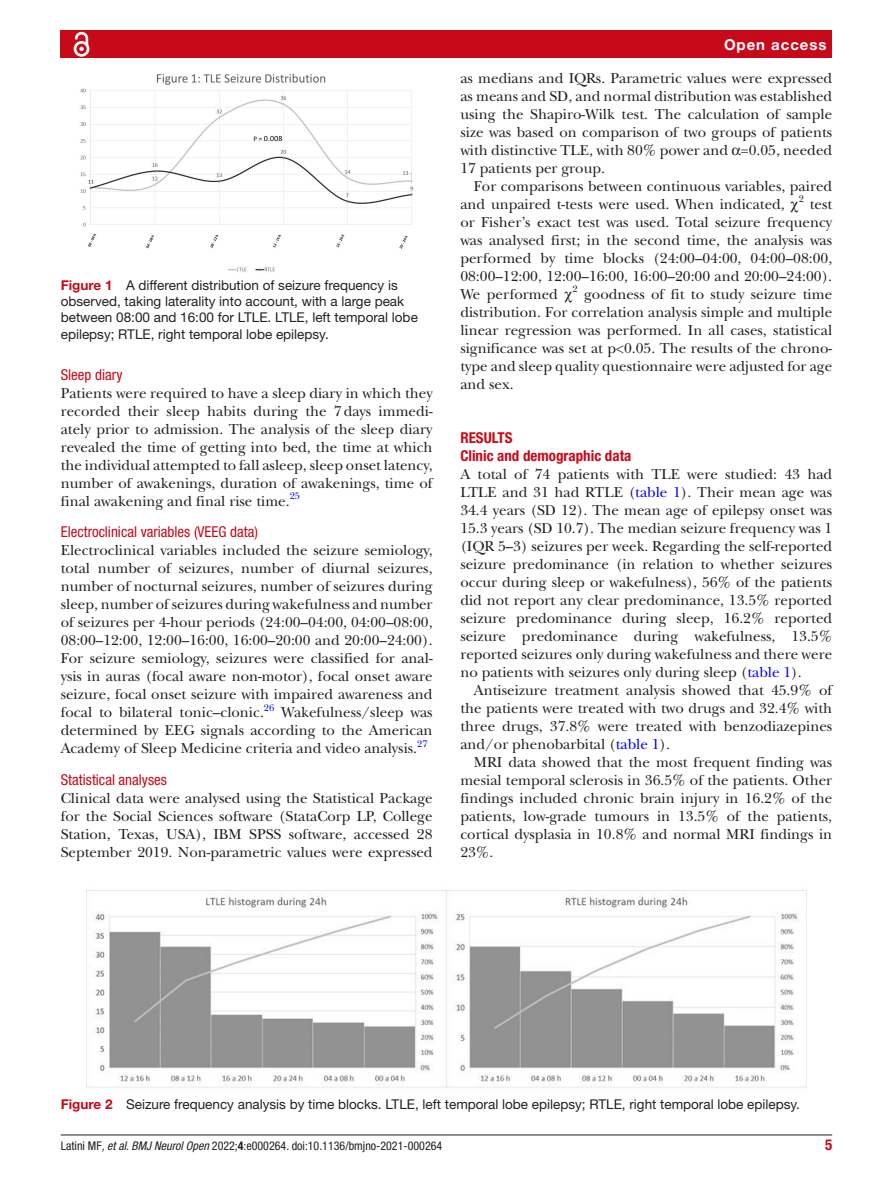
<style>
.page{position:relative;width:893px;height:1191px;background:#fff}
.page>*{position:absolute;margin:0;border:0;box-sizing:border-box;transform-origin:0 0}
.t1{font:15px/18px "New Baskerville";color:#231f20;text-align:justify}
.t2{font:condensed 15px "Helvetica Neue LT Std";color:#c80919}
.t3{font:700 condensed 15px/18px "Helvetica Neue LT Std";color:#c80919}
.t4{font:700 15px "Helvetica Neue LT Std";letter-spacing:.065em;color:#fff}
.t5{font:13.5px/16.2px "Helvetica Neue LT Std";color:#231f20}
.t6{font:condensed 12px "Helvetica Neue LT Std";color:#231f20}
.t7{font:9.9px "New Baskerville";color:#00f}
.t8{font:9.9px "New Baskerville";color:#231f20}
.s1{font-weight:700;color:#c80919}
.s2{color:#00f}
.s3{font-style:italic}
.s4{font-weight:700}
</style>
<div class="page">
<hr style="left:61px;top:1134px;width:771px;height:1px;background:#231f20">
<div style="left:61px;top:31px;width:771px;height:27px;background:#c80919"></div>
<svg style="left:73px;top:31px;width:17px;height:26px"></svg>
<img style="left:80px;top:73px;width:333px;height:199px">
<img style="left:86px;top:890px;width:720px;height:198px">
<p class="t5" style="left:61px;top:277px;width:359px"><span class="s1">Figure 1</span> A different distribution of seizure frequency is observed, taking laterality into account, with a large peak between 08:00 and 16:00 for LTLE. LTLE, left temporal lobe epilepsy; RTLE, right temporal lobe epilepsy.</p>
<p class="t2" style="left:61px;top:366px;width:63px">Sleep diary</p>
<p class="t1" style="left:61px;top:384px;width:373px">Patients were required to have a sleep diary in which they recorded their sleep habits during the 7days immedi&shy;ately prior to admission. The analysis of the sleep diary revealed the time of getting into bed, the time at which the individual attempted to fall asleep, sleep onset latency, number of awakenings, duration of awakenings, time of final awakening and final rise time.</p>
<p class="t7" style="left:290px;top:490px;width:12px">25</p>
<p class="t2" style="left:61px;top:523px;width:199px">Electroclinical variables (VEEG data)</p>
<p class="t1" style="left:61px;top:541px;width:373px">Electroclinical variables included the seizure semiology, total number of seizures, number of diurnal seizures, number of nocturnal seizures, number of seizures during sleep, number of seizures during wakefulness and number of seizures per 4-hour periods (24:00–04:00, 04:00–08:00, 08:00–12:00, 12:00–16:00, 16:00–20:00 and 20:00–24:00).<br>For seizure semiology, seizures were classified for anal&shy;ysis in auras (focal aware non-motor), focal onset aware seizure, focal onset seizure with impaired awareness and focal to bilateral tonic–clonic.</p>
<p class="t7" style="left:264px;top:701px;width:12px">26</p>
<p class="t1" style="left:61px;top:703px;width:373px;text-indent:220px">Wakefulness/sleep was determined by EEG signals according to the American Academy of Sleep Medicine criteria and video analysis.</p>
<p class="t7" style="left:417px;top:737px;width:12px">27</p>
<p class="t2" style="left:61px;top:771px;width:108px">Statistical analyses</p>
<p class="t1" style="left:61px;top:789px;width:373px">Clinical data were analysed using the Statistical Package for the Social Sciences software (StataCorp LP, College Station, Texas, USA), IBM SPSS software, accessed 28<br>September 2019. Non-parametric values were expressed</p>
<p class="t4" style="left:724px;top:35px;width:104px">Open access</p>
<p class="t1" style="left:460px;top:69px;width:373px">as medians and IQRs. Parametric values were expressed as means and SD, and normal distribution was established using the Shapiro-Wilk test. The calculation of sample size was based on comparison of two groups of patients with distinctive TLE, with 80% power and =0.05, needed 17 patients per group.</p>
<p class="t1" style="left:460px;top:177px;width:373px;text-indent:13px">For comparisons between continuous variables, paired and unpaired t-tests were used. When indicated,</p>
<p class="t8" style="left:799px;top:193px;width:7px">2</p>
<p class="t1" style="left:460px;top:195px;width:373px;text-indent:349px">test or Fisher’s exact test was used. Total seizure frequency was analysed first; in the second time, the analysis was performed by time blocks (24:00–04:00, 04:00–08:00, 08:00–12:00, 12:00–16:00, 16:00–20:00 and 20:00–24:00).<br>We performed</p>
<p class="t8" style="left:573px;top:283px;width:7px">2</p>
<p class="t1" style="left:460px;top:285px;width:373px;text-indent:124px">goodness of fit to study seizure time distribution. For correlation analysis simple and multiple linear regression was performed. In all cases, statistical significance was set at p&lt;0.05. The results of the chrono&shy;type and sleep quality questionnaire were adjusted for age and sex.</p>
<p class="t3" style="left:460px;top:428px;width:172px">RESULTS<br>Clinic and demographic data</p>
<p class="t1" style="left:460px;top:465px;width:373px">A total of 74 patients with TLE were studied: 43 had LTLE and 31 had RTLE (<span class="s2">table 1</span>). Their mean age was 34.4 years (SD 12). The mean age of epilepsy onset was 15.3 years (SD 10.7). The median seizure frequency was 1 (IQR 5–3) seizures per week. Regarding the self-reported seizure predominance (in relation to whether seizures occur during sleep or wakefulness), 56% of the patients did not report any clear predominance, 13.5% reported seizure predominance during sleep, 16.2% reported seizure predominance during wakefulness, 13.5% reported seizures only during wakefulness and there were no patients with seizures only during sleep (<span class="s2">table 1</span>).</p>
<p class="t1" style="left:460px;top:681px;width:373px;text-indent:14px">Antiseizure treatment analysis showed that 45.9% of the patients were treated with two drugs and 32.4% with three drugs, 37.8% were treated with benzodiazepines and/or phenobarbital (<span class="s2">table 1</span>).</p>
<p class="t1" style="left:460px;top:753px;width:373px;text-indent:14px">MRI data showed that the most frequent finding was mesial temporal sclerosis in 36.5% of the patients. Other findings included chronic brain injury in 16.2% of the patients, low-grade tumours in 13.5% of the patients, cortical dysplasia in 10.8% and normal MRI findings in 23%.</p>
<p class="t5" style="left:61px;top:1096px;width:741px"><span class="s1">Figure 2</span> Seizure frequency analysis by time blocks. LTLE, left temporal lobe epilepsy; RTLE, right temporal lobe epilepsy.</p>
<p class="t6" style="left:61px;top:1138px;width:383px">Latini MF<span class="s3">, et al</span>. <span class="s3">BMJ Neurol Open</span> 2022;<span class="s4">4</span>:e000264. doi:10.1136/bmjno-2021-000264</p>
<p class="t3" style="left:825px;top:1135px;width:9px">5</p>
</div>
